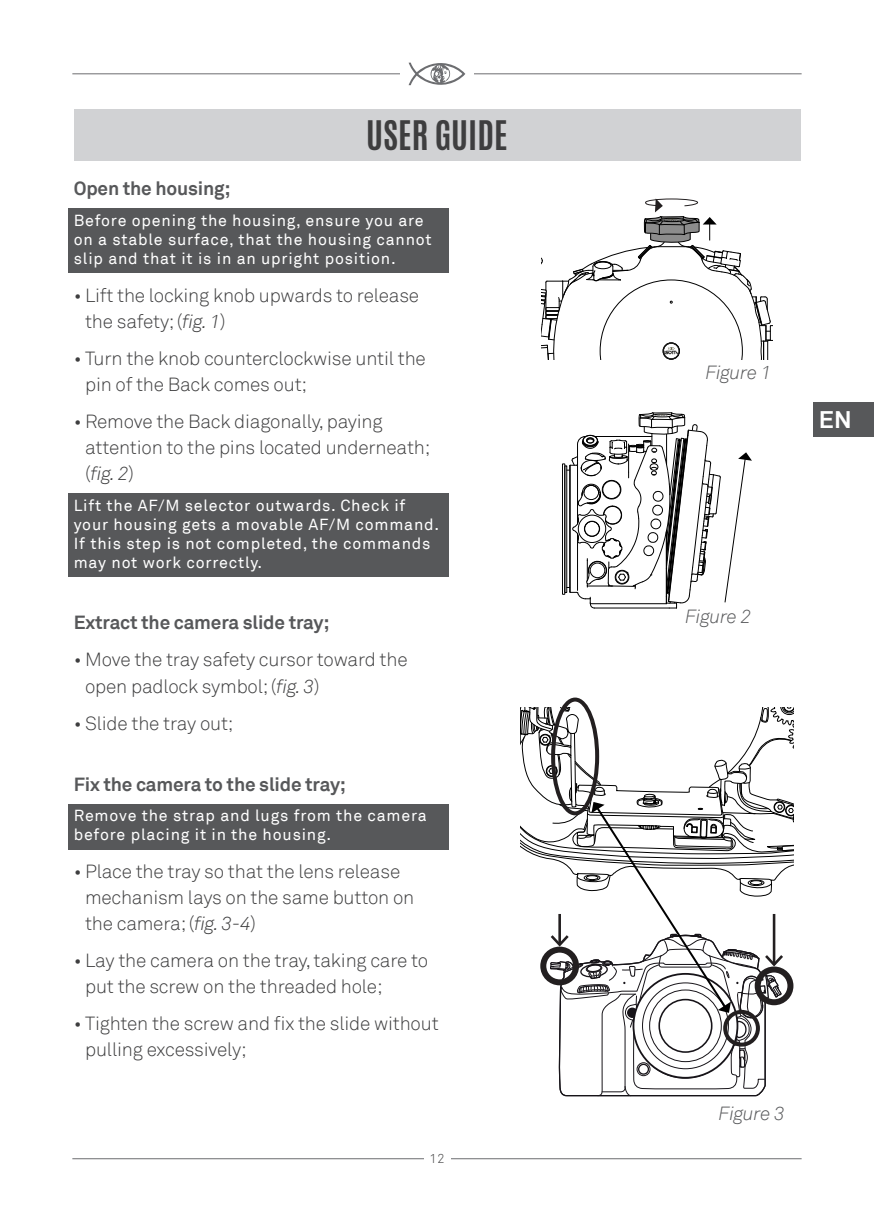
<style>
.page{position:relative;width:874px;height:1225px;background:#fff}
.page>*{position:absolute;margin:0;border:0;box-sizing:border-box;transform-origin:0 0}
.t1{font:700 34px "Antonio";color:#3e3e3f}
.t2{font:700 24px "Akkurat";color:#fff}
.t3{font:300 19px/26px "Akkurat";letter-spacing:-.01em;color:#3e3e3f}
.TESTO{font:700 19px "Akkurat";letter-spacing:-.01em;color:#57585a}
.t4{font:italic 300 19px "Akkurat";letter-spacing:-.01em;color:#57585a}
.Nota_bene_Generale{font:16px/19.2px "Akkurat";letter-spacing:.05em;color:#fff}
.t5{font:300 13px "Akkurat";color:#3e3e3f}
.s1{font-style:italic}
</style>
<div class="page">
<div style="left:812px;top:403px;width:61px;height:34px;background:#57585a"></div>
<hr style="left:72px;top:73px;width:729px;height:1px;background:#6c6d70">
<div style="left:400px;top:52px;width:73px;height:44px;background:#fff"></div>
<svg style="left:408px;top:62px;width:57px;height:24px"></svg>
<hr style="left:72px;top:1158px;width:729px;height:1px;background:#6c6d70">
<div style="left:424px;top:1154px;width:26px;height:9px;background:#fff"></div>
<div style="left:74px;top:109px;width:725px;height:51px;background:#d1d2d4"></div>
<div style="left:68px;top:208px;width:380px;height:65px;background:#57585a"></div>
<div style="left:68px;top:493px;width:380px;height:84px;background:#57585a"></div>
<div style="left:68px;top:804px;width:380px;height:45px;background:#57585a"></div>
<svg style="left:541px;top:198px;width:230px;height:162px"></svg>
<div style="left:562px;top:463px;width:2px;height:131px;border:1px solid #000"></div>
<div style="left:564px;top:465px;width:2px;height:128px;border:1px solid #000"></div>
<svg style="left:566px;top:412px;width:185px;height:196px"></svg>
<svg style="left:520px;top:707px;width:273px;height:389px"></svg>
<p class="t1" style="left:366px;top:110px;width:143px">USER GUIDE</p>
<p class="TESTO" style="left:74px;top:176px;width:158px">Open the housing;</p>
<p class="Nota_bene_Generale" style="left:74px;top:211px;width:359px">Before opening the housing, ensure you are on a stable surface, that the housing cannot slip and that it is in an upright position.</p>
<p class="t3" style="left:85px;top:282px;width:335px;text-indent:-11px">• Lift the locking knob upwards to release the safety; (<span class="s1">fig. 1</span>)</p>
<p class="t3" style="left:85px;top:346px;width:342px;text-indent:-11px">• Turn the knob counterclockwise until the pin of the Back comes out;</p>
<p class="t3" style="left:85px;top:409px;width:346px;text-indent:-11px">• Remove the Back diagonally, paying attention to the pins located underneath; (<span class="s1">fig. 2</span>)</p>
<p class="Nota_bene_Generale" style="left:74px;top:496px;width:367px">Lift the AF/M selector outwards. Check if your housing gets a movable AF/M command.<br>If this step is not completed, the commands may not work correctly.</p>
<p class="TESTO" style="left:74px;top:610px;width:257px">Extract the camera slide tray;</p>
<p class="t3" style="left:85px;top:647px;width:324px;text-indent:-11px">• Move the tray safety cursor toward the open padlock symbol; (<span class="s1">fig. 3</span>)</p>
<p class="t3" style="left:74px;top:710px;width:161px">• Slide the tray out;</p>
<p class="TESTO" style="left:74px;top:772px;width:274px">Fix the camera to the slide tray;</p>
<p class="Nota_bene_Generale" style="left:74px;top:806px;width:354px">Remove the strap and lugs from the camera before placing it in the housing.</p>
<p class="t3" style="left:85px;top:858px;width:330px;text-indent:-11px">• Place the tray so that the lens release mechanism lays on the same button on the camera; (<span class="s1">fig. 3-4</span>)</p>
<p class="t3" style="left:85px;top:947px;width:344px;text-indent:-11px">• Lay the camera on the tray, taking care to put the screw on the threaded hole;</p>
<p class="t3" style="left:85px;top:1011px;width:355px;text-indent:-11px">• Tighten the screw and fix the slide without pulling excessively;</p>
<p class="t5" style="left:429px;top:1151px;width:16px">12</p>
<p class="t4" style="left:705px;top:361px;width:68px">Figure 1</p>
<p class="t2" style="left:818px;top:405px;width:34px">EN</p>
<p class="t4" style="left:684px;top:605px;width:68px">Figure 2</p>
<p class="t4" style="left:718px;top:1101px;width:68px">Figure 3</p>
</div>
